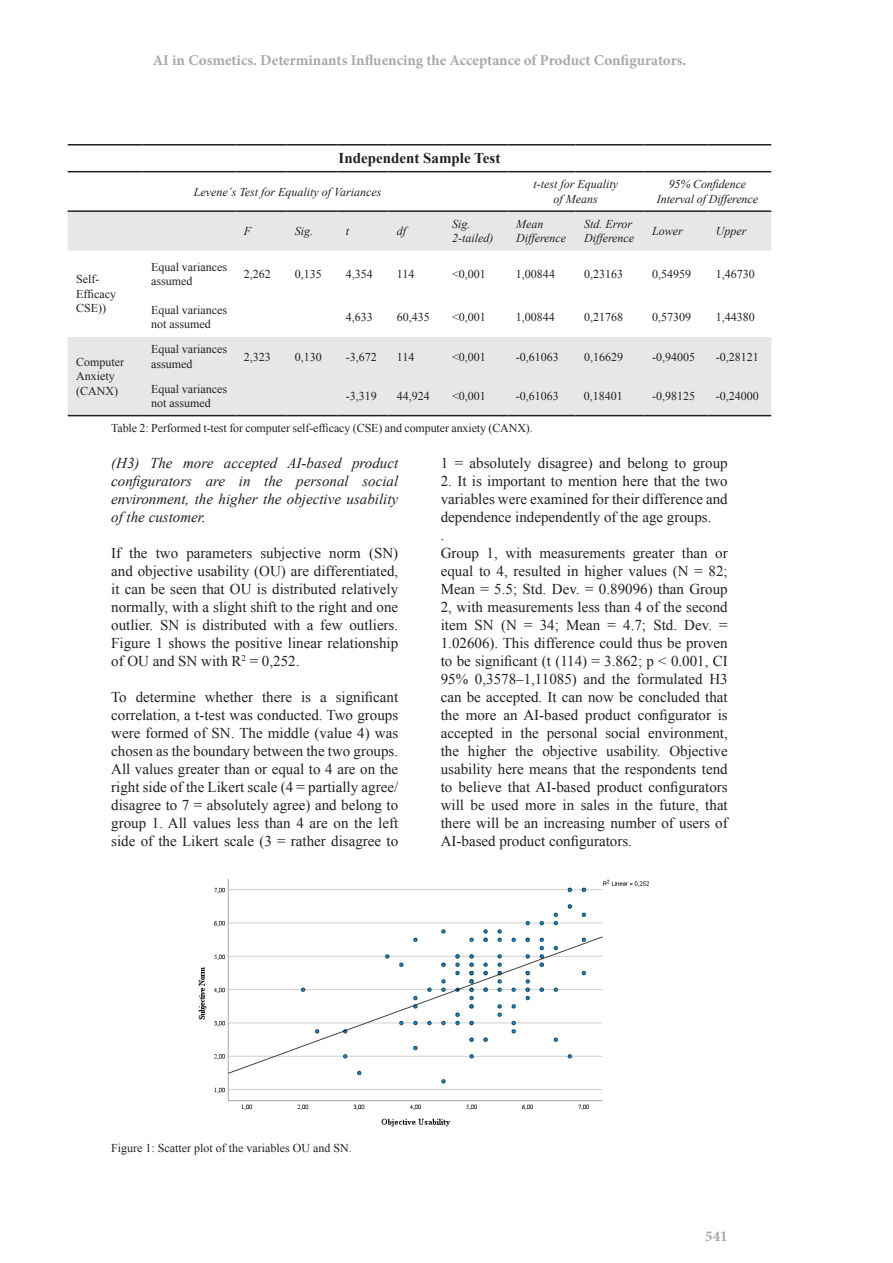
<style>
.page{position:relative;width:893px;height:1263px;background:#fff}
.page>*{position:absolute;margin:0;border:0;box-sizing:border-box;transform-origin:0 0}
.t1{font:15px/18px "Times New Roman";color:#231f20;text-align:justify}
.t2{font:italic 15px/18px "Times New Roman";color:#231f20;text-align:justify}
.t3{font:700 15px "Minion Pro";color:#a8a9ad}
.t4{font:700 15px "Times New Roman";color:#231f20}
.t5{font:12px/14.4px "Times New Roman";color:#231f20}
.t6{font:italic 12px/14.4px "Times New Roman";color:#231f20}
</style>
<div class="page">
<div style="left:68px;top:212px;width:703px;height:203px;background:#e6e7e9"></div>
<svg style="left:68px;top:251px;width:703px;height:86px"></svg>
<svg style="left:143px;top:297px;width:628px;height:40px"></svg>
<hr style="left:68px;top:144px;width:75px;height:2px;background:#231f20">
<hr style="left:143px;top:144px;width:92px;height:2px;background:#231f20">
<hr style="left:235px;top:144px;width:51px;height:2px;background:#231f20">
<hr style="left:286px;top:144px;width:52px;height:2px;background:#231f20">
<hr style="left:338px;top:144px;width:51px;height:2px;background:#231f20">
<hr style="left:389px;top:144px;width:55px;height:2px;background:#231f20">
<hr style="left:444px;top:144px;width:64px;height:2px;background:#231f20">
<hr style="left:508px;top:144px;width:68px;height:2px;background:#231f20">
<hr style="left:576px;top:144px;width:68px;height:2px;background:#231f20">
<hr style="left:644px;top:144px;width:63px;height:2px;background:#231f20">
<hr style="left:707px;top:144px;width:64px;height:2px;background:#231f20">
<hr style="left:68px;top:171px;width:75px;height:1px;background:#231f20">
<hr style="left:143px;top:171px;width:92px;height:1px;background:#231f20">
<hr style="left:235px;top:171px;width:51px;height:1px;background:#231f20">
<hr style="left:286px;top:171px;width:52px;height:1px;background:#231f20">
<hr style="left:338px;top:171px;width:51px;height:1px;background:#231f20">
<hr style="left:389px;top:171px;width:55px;height:1px;background:#231f20">
<hr style="left:444px;top:171px;width:64px;height:1px;background:#231f20">
<hr style="left:508px;top:171px;width:68px;height:1px;background:#231f20">
<hr style="left:576px;top:171px;width:68px;height:1px;background:#231f20">
<hr style="left:644px;top:171px;width:63px;height:1px;background:#231f20">
<hr style="left:707px;top:171px;width:64px;height:1px;background:#231f20">
<hr style="left:68px;top:210px;width:75px;height:2px;background:#231f20">
<hr style="left:143px;top:210px;width:92px;height:2px;background:#231f20">
<hr style="left:235px;top:210px;width:51px;height:2px;background:#231f20">
<hr style="left:286px;top:210px;width:52px;height:2px;background:#231f20">
<hr style="left:338px;top:210px;width:51px;height:2px;background:#231f20">
<hr style="left:389px;top:210px;width:55px;height:2px;background:#231f20">
<hr style="left:444px;top:210px;width:64px;height:2px;background:#231f20">
<hr style="left:508px;top:210px;width:68px;height:2px;background:#231f20">
<hr style="left:576px;top:210px;width:68px;height:2px;background:#231f20">
<hr style="left:644px;top:210px;width:63px;height:2px;background:#231f20">
<hr style="left:707px;top:210px;width:64px;height:2px;background:#231f20">
<hr style="left:68px;top:415px;width:75px;height:1px;background:#231f20">
<hr style="left:143px;top:415px;width:92px;height:1px;background:#231f20">
<hr style="left:235px;top:415px;width:51px;height:1px;background:#231f20">
<hr style="left:286px;top:415px;width:52px;height:1px;background:#231f20">
<hr style="left:338px;top:415px;width:51px;height:1px;background:#231f20">
<hr style="left:389px;top:415px;width:55px;height:1px;background:#231f20">
<hr style="left:444px;top:415px;width:64px;height:1px;background:#231f20">
<hr style="left:508px;top:415px;width:68px;height:1px;background:#231f20">
<hr style="left:576px;top:415px;width:68px;height:1px;background:#231f20">
<hr style="left:644px;top:415px;width:63px;height:1px;background:#231f20">
<hr style="left:707px;top:415px;width:64px;height:1px;background:#231f20">
<img style="left:198px;top:878px;width:451px;height:249px">
<p class="t3" style="left:153px;top:50px;width:535px">AI in Cosmetics. Determinants Influencing the Acceptance of Product Configurators.</p>
<p class="t5" style="left:76px;top:272px;width:41px">Self-<br>Efficacy<br>CSE))</p>
<p class="t4" style="left:339px;top:148px;width:163px">Independent Sample Test</p>
<p class="t6" style="left:194px;top:184px;width:189px">Levene´s Test for Equality of Variances</p>
<p class="t6" style="left:533px;top:177px;width:86px;text-align:center">t-test for Equality of Means</p>
<p class="t6" style="left:657px;top:177px;width:103px;text-align:center">95% Confidence<br>Interval of Difference</p>
<p class="t6" style="left:244px;top:224px;width:9px">F</p>
<p class="t6" style="left:295px;top:224px;width:20px">Sig.</p>
<p class="t6" style="left:346px;top:224px;width:5px">t</p>
<p class="t6" style="left:397px;top:224px;width:11px">df</p>
<p class="t6" style="left:452px;top:216px;width:43px">Sig.<br>2-tailed)</p>
<p class="t6" style="left:516px;top:216px;width:52px">Mean<br>Difference</p>
<p class="t6" style="left:584px;top:216px;width:52px">Std. Error<br>Difference</p>
<p class="t6" style="left:652px;top:224px;width:32px">Lower</p>
<p class="t6" style="left:716px;top:224px;width:32px">Upper</p>
<p class="t5" style="left:151px;top:259px;width:77px">Equal variances assumed</p>
<p class="t5" style="left:244px;top:267px;width:28px">2,262</p>
<p class="t5" style="left:295px;top:267px;width:28px">0,135</p>
<p class="t5" style="left:346px;top:267px;width:28px">4,354</p>
<p class="t5" style="left:397px;top:267px;width:19px">114</p>
<p class="t5" style="left:452px;top:267px;width:35px">&lt;0,001</p>
<p class="t5" style="left:516px;top:267px;width:40px">1,00844</p>
<p class="t5" style="left:584px;top:267px;width:40px">0,23163</p>
<p class="t5" style="left:652px;top:267px;width:40px">0,54959</p>
<p class="t5" style="left:716px;top:267px;width:40px">1,46730</p>
<p class="t5" style="left:151px;top:302px;width:77px">Equal variances not assumed</p>
<p class="t5" style="left:346px;top:310px;width:28px">4,633</p>
<p class="t5" style="left:397px;top:310px;width:34px">60,435</p>
<p class="t5" style="left:452px;top:310px;width:35px">&lt;0,001</p>
<p class="t5" style="left:516px;top:310px;width:40px">1,00844</p>
<p class="t5" style="left:584px;top:310px;width:40px">0,21768</p>
<p class="t5" style="left:652px;top:310px;width:40px">0,57309</p>
<p class="t5" style="left:716px;top:310px;width:40px">1,44380</p>
<p class="t5" style="left:151px;top:342px;width:77px">Equal variances assumed</p>
<p class="t5" style="left:244px;top:349px;width:28px">2,323</p>
<p class="t5" style="left:295px;top:349px;width:28px">0,130</p>
<p class="t5" style="left:346px;top:349px;width:32px">-3,672</p>
<p class="t5" style="left:397px;top:349px;width:19px">114</p>
<p class="t5" style="left:452px;top:349px;width:35px">&lt;0,001</p>
<p class="t5" style="left:516px;top:349px;width:44px">-0,61063</p>
<p class="t5" style="left:584px;top:349px;width:40px">0,16629</p>
<p class="t5" style="left:652px;top:349px;width:44px">-0,94005</p>
<p class="t5" style="left:716px;top:349px;width:44px">-0,28121</p>
<p class="t5" style="left:151px;top:381px;width:77px">Equal variances not assumed</p>
<p class="t5" style="left:346px;top:389px;width:32px">-3,319</p>
<p class="t5" style="left:397px;top:389px;width:34px">44,924</p>
<p class="t5" style="left:452px;top:389px;width:35px">&lt;0,001</p>
<p class="t5" style="left:516px;top:389px;width:44px">-0,61063</p>
<p class="t5" style="left:584px;top:389px;width:40px">0,18401</p>
<p class="t5" style="left:652px;top:389px;width:44px">-0,98125</p>
<p class="t5" style="left:716px;top:389px;width:44px">-0,24000</p>
<p class="t5" style="left:111px;top:421px;width:423px">Table 2: Performed t-test for computer self-efficacy (CSE) and computer anxiety (CANX).</p>
<p class="t5" style="left:76px;top:354px;width:49px">Computer<br>Anxiety (CANX)</p>
<p class="t2" style="left:111px;top:454px;width:289px">(H3) The more accepted AI-based product configurators are in the personal social environment, the higher the objective usability of the customer.</p>
<p class="t1" style="left:111px;top:544px;width:289px">If the two parameters subjective norm (SN) and objective usability (OU) are differentiated, it can be seen that OU is distributed relatively normally, with a slight shift to the right and one outlier. SN is distributed with a few outliers.<br>Figure 1 shows the positive linear relationship of OU and SN with R<sup>2</sup> = 0,252.</p>
<p class="t1" style="left:111px;top:688px;width:289px">To determine whether there is a significant correlation, a t-test was conducted. Two groups were formed of SN. The middle (value 4) was chosen as the boundary between the two groups.<br>All values greater than or equal to 4 are on the right side of the Likert scale (4 = partially agree/ disagree to 7 = absolutely agree) and belong to group 1. All values less than 4 are on the left side of the Likert scale (3 = rather disagree to</p>
<p class="t1" style="left:441px;top:454px;width:289px">1 = absolutely disagree) and belong to group</p>
<p class="t1" style="left:441px;top:472px;width:289px;text-align:left">2. It is important to mention here that the two variables were examined for their difference and dependence independently of the age groups.<br>.<br>Group 1, with measurements greater than or equal to 4, resulted in higher values (N = 82; Mean = 5.5; Std. Dev. = 0.89096) than Group 2, with measurements less than 4 of the second item SN (N = 34; Mean = 4.7; Std. Dev. = 1.02606). This difference could thus be proven to be significant (t (114) = 3.862; p &lt; 0.001, CI 95% 0,3578‒1,11085) and the formulated H3 can be accepted. It can now be concluded that the more an AI-based product configurator is accepted in the personal social environment, the higher the objective usability. Objective usability here means that the respondents tend to believe that AI-based product configurators will be used more in sales in the future, that there will be an increasing number of users of AI-based product configurators.</p>
<p class="t5" style="left:111px;top:1141px;width:242px">Figure 1: Scatter plot of the variables OU and SN.</p>
<p class="t3" style="left:705px;top:1226px;width:24px">541</p>
</div>
